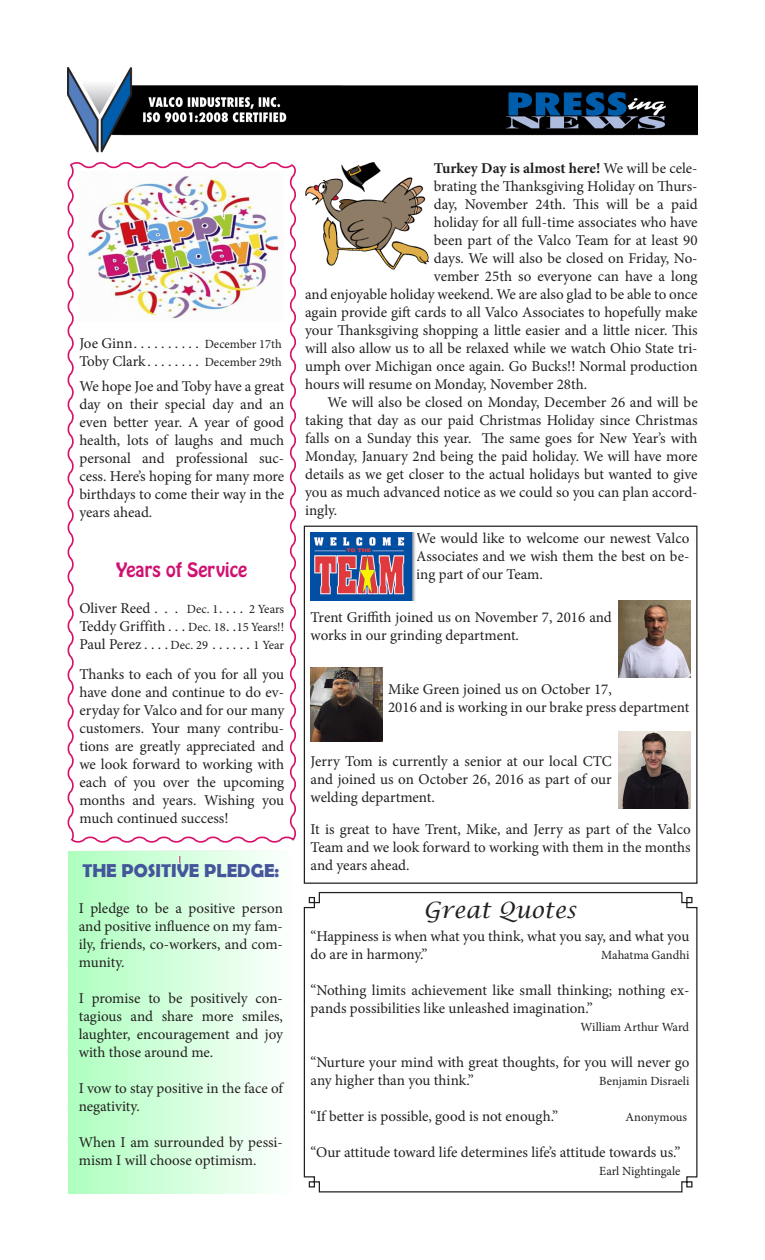
<style>
.page{position:relative;width:765px;height:1260px;background:#fff}
.page>*{position:absolute;margin:0;border:0;box-sizing:border-box;transform-origin:0 0}
.t1{font:italic 22.5px "Lucida Calligraphy";color:#231f20}
.t2{font:700 18.75px "Berlin Sans FB Demi";color:#45559b}
.Announcement_Tabs{font:17.5px "Hobo Std";color:#d01171}
.Announcement_Tabs-2{font:15px/18px "Minion Pro";color:#231f20;text-align:justify}
.t3{font:700 15px "Minion Pro";color:#231f20}
.Birthday_Tabs{font:15px "Minion Pro";letter-spacing:-.005em;color:#231f20}
.Announcement_Tabs-3{font:12.5px "Minion Pro";color:#231f20}
.Birthday_Tabs-2{font:12.5px "Minion Pro";color:#231f20}
.s1{font-size:15px}
.s2{font-size:12.5px}
.s3{font-weight:400}
</style>
<div class="page">
<div style="left:68px;top:850px;width:226px;height:344px;background:linear-gradient(to right,#adffbe,#fdfffd);border:1px solid #fff"></div>
<div style="left:304px;top:526px;width:394px;height:358px;border:1px solid #231f20"></div>
<img style="left:67px;top:68px;width:631px;height:85px">
<svg style="left:67px;top:162px;width:229px;height:681px"></svg>
<svg style="left:303px;top:891px;width:395px;height:302px"></svg>
<img style="left:79px;top:171px;width:205px;height:150px">
<img style="left:305px;top:162px;width:123px;height:108px">
<img style="left:311px;top:532px;width:105px;height:68px">
<svg style="left:179px;top:856px;width:2px;height:8px"></svg>
<img style="left:619px;top:731px;width:72px;height:78px">
<img style="left:619px;top:600px;width:72px;height:77px">
<img style="left:311px;top:668px;width:72px;height:73px">
<p class="Birthday_Tabs" style="left:79px;top:333px;width:55px">Joe Ginn</p>
<p class="Birthday_Tabs-2" style="left:205px;top:335px;width:79px">December 17th</p>
<p class="Birthday_Tabs" style="left:79px;top:351px;width:68px">Toby Clark</p>
<p class="Birthday_Tabs-2" style="left:205px;top:353px;width:79px">December 29th</p>
<p class="Announcement_Tabs-2" style="left:79px;top:377px;width:206px">We hope Joe and Toby have a great day on their special day and an even better year. A year of good health, lots of laughs and much personal and professional suc&shy;cess. Here’s hoping for many more birthdays to come their way in the years ahead.</p>
<p class="Announcement_Tabs" style="left:116px;top:558px;width:133px">Years of Service</p>
<p class="Announcement_Tabs-2" style="left:79px;top:599px;width:75px">Oliver Reed ....</p>
<p class="Announcement_Tabs-3" style="left:187px;top:600px;width:37px">Dec. 1 <span class="s1">...</span></p>
<p class="Announcement_Tabs-3" style="left:249px;top:600px;width:37px">2 Years</p>
<p class="Announcement_Tabs-2" style="left:79px;top:617px;width:91px">Teddy Griffith...</p>
<p class="Announcement_Tabs-3" style="left:188px;top:618px;width:98px">Dec. 18 <span class="s1">.</span> 15 Years!!</p>
<p class="Announcement_Tabs-2" style="left:79px;top:635px;width:69px">Paul Perez ...</p>
<p class="Announcement_Tabs-2" style="left:171px;top:635px;width:42px"><span class="s2">Dec. 29</span> .......</p>
<p class="Announcement_Tabs-3" style="left:254px;top:636px;width:32px">1 Year</p>
<p class="Announcement_Tabs-2" style="left:79px;top:666px;width:206px">Thanks to each of you for all you have done and continue to do ev&shy;eryday for Valco and for our many customers. Your many contribu&shy;tions are greatly appreciated and we look forward to working with each of you over the upcoming months and years. Wishing you much continued success!</p>
<p class="t2" style="left:82px;top:860px;width:198px">THE POSITIVE PLEDGE:</p>
<p class="Announcement_Tabs-2" style="left:79px;top:899px;width:206px">I pledge to be a positive person and positive influence on my fam&shy;ily, friends, co-workers, and com&shy;munity.</p>
<p class="Announcement_Tabs-2" style="left:79px;top:989px;width:206px">I promise to be positively con&shy;tagious and share more smiles, laughter, encouragement and joy with those around me.</p>
<p class="Announcement_Tabs-2" style="left:79px;top:1079px;width:206px">I vow to stay positive in the face of negativity.</p>
<p class="Announcement_Tabs-2" style="left:79px;top:1133px;width:206px">When I am surrounded by pessi&shy;mism I will choose optimism.</p>
<p class="t3" style="left:434px;top:158px;width:265px">Turkey Day is almost here! <span class="s3">We will be cele-</span></p>
<p class="Announcement_Tabs-2" style="left:434px;top:177px;width:265px">brating the Thanksgiving Holiday on Thurs-</p>
<p class="Announcement_Tabs-2" style="left:434px;top:195px;width:265px">day, November 24th. This will be a paid</p>
<p class="Announcement_Tabs-2" style="left:434px;top:213px;width:265px">holiday for all full-time associates who have</p>
<p class="Announcement_Tabs-2" style="left:434px;top:231px;width:265px">been part of the Valco Team for at least 90</p>
<p class="Announcement_Tabs-2" style="left:434px;top:249px;width:265px">days. We will also be closed on Friday, No-</p>
<p class="Announcement_Tabs-2" style="left:434px;top:267px;width:265px">vember 25th so everyone can have a long</p>
<p class="Announcement_Tabs-2" style="left:305px;top:285px;width:394px">and enjoyable holiday weekend. We are also glad to be able to once</p>
<p class="Announcement_Tabs-2" style="left:305px;top:303px;width:394px">again provide gift cards to all Valco Associates to hopefully make</p>
<p class="Announcement_Tabs-2" style="left:305px;top:321px;width:394px">your Thanksgiving shopping a little easier and a little nicer. This</p>
<p class="Announcement_Tabs-2" style="left:305px;top:339px;width:394px">will also allow us to all be relaxed while we watch Ohio State tri-</p>
<p class="Announcement_Tabs-2" style="left:305px;top:357px;width:394px">umph over Michigan once again. Go Bucks!! Normal production</p>
<p class="Announcement_Tabs-2" style="left:305px;top:375px;width:284px">hours will resume on Monday, November 28th.</p>
<p class="Announcement_Tabs-2" style="left:305px;top:393px;width:394px;text-indent:22px">We will also be closed on Monday, December 26 and will be taking that day as our paid Christmas Holiday since Christmas falls on a Sunday this year. The same goes for New Year’s with Monday, January 2nd being the paid holiday. We will have more details as we get closer to the actual holidays but wanted to give you as much advanced notice as we could so you can plan accord&shy;ingly.</p>
<p class="Announcement_Tabs-2" style="left:416px;top:530px;width:275px">We would like to welcome our newest Valco Associates and we wish them the best on be&shy;ing part of our Team.</p>
<p class="Announcement_Tabs-2" style="left:311px;top:609px;width:303px">Trent Griffith joined us on November 7, 2016 and works in our grinding department.</p>
<p class="Announcement_Tabs-2" style="left:388px;top:681px;width:303px">Mike Green joined us on October 17,<br>2016 and is working in our brake press department</p>
<p class="Announcement_Tabs-2" style="left:311px;top:753px;width:303px">Jerry Tom is currently a senior at our local CTC and joined us on October 26, 2016 as part of our welding department.</p>
<p class="Announcement_Tabs-2" style="left:311px;top:820px;width:382px">It is great to have Trent, Mike, and Jerry as part of the Valco Team and we look forward to working with them in the months and years ahead.</p>
<p class="t1" style="left:424px;top:897px;width:154px">Great Quotes</p>
<p class="Announcement_Tabs-2" style="left:311px;top:927px;width:380px">“Happiness is when what you think, what you say, and what you do are in harmony.”</p>
<p class="Announcement_Tabs-3" style="left:601px;top:946px;width:90px">Mahatma Gandhi</p>
<p class="Announcement_Tabs-2" style="left:311px;top:981px;width:380px">“Nothing limits achievement like small thinking; nothing ex&shy;pands possibilities like unleashed imagination.”</p>
<p class="Announcement_Tabs-3" style="left:581px;top:1018px;width:110px">William Arthur Ward</p>
<p class="Announcement_Tabs-2" style="left:311px;top:1053px;width:380px">“Nurture your mind with great thoughts, for you will never go any higher than you think.”</p>
<p class="Announcement_Tabs-3" style="left:599px;top:1072px;width:92px">Benjamin Disraeli</p>
<p class="Announcement_Tabs-2" style="left:311px;top:1107px;width:249px">“If better is possible, good is not enough.”</p>
<p class="Announcement_Tabs-3" style="left:626px;top:1108px;width:63px">Anonymous</p>
<p class="Announcement_Tabs-2" style="left:311px;top:1143px;width:372px">“Our attitude toward life determines life’s attitude towards us.”</p>
<p class="Announcement_Tabs-3" style="left:599px;top:1162px;width:83px">Earl Nightingale</p>
</div>
